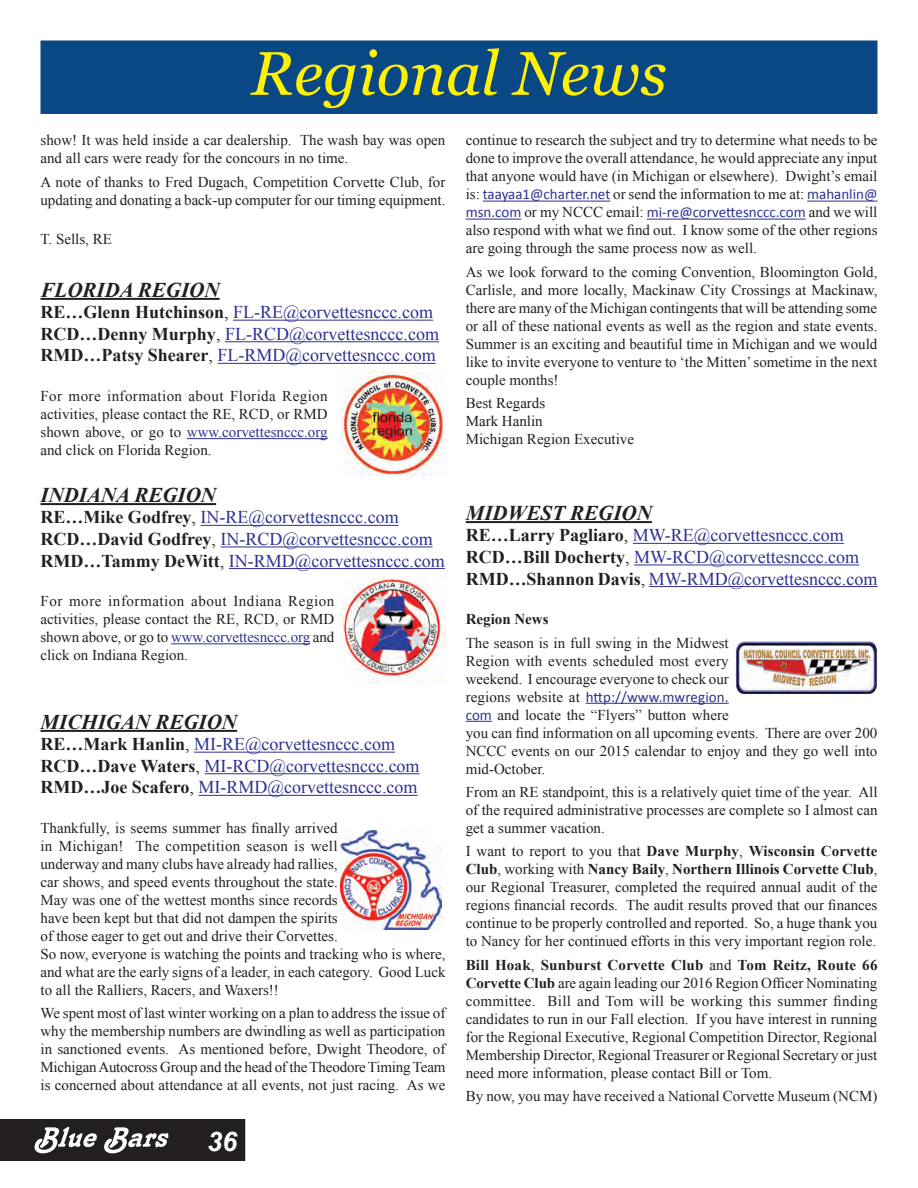
<style>
.page{position:relative;width:918px;height:1188px;background:#fff}
.page>*{position:absolute;margin:0;border:0;box-sizing:border-box;transform-origin:0 0}
.t1{font:italic 61.5px "Georgia";color:#fff101}
.t2{font:italic 700 27px "Arial";color:#fff}
.t3{font:italic 700 21px "Times New Roman";color:#231f20}
.t4{font:18px/21.6px "Times New Roman";color:#2e3092}
.t5{font:15px/18px "Times New Roman";color:#231f20;text-align:justify}
.t6{font:15px "Calibri";color:#2e3092}
.t7{font:700 15px "Times New Roman";color:#231f20}
.s1{font-weight:700;color:#231f20}
.s2{color:#231f20}
.s3{color:#2e3092}
.s4{font-family:"Calibri";color:#2e3092}
.s5{font-family:"Times New Roman";color:#231f20}
.s6{font-weight:700}
</style>
<div class="page">
<svg style="left:0;top:1119px;width:245px;height:42px;background:#3d3a3b"></svg>
<hr style="left:483px;top:201px;width:127px;height:1px;background:#2e3092">
<hr style="left:807px;top:201px;width:70px;height:1px;background:#2e3092">
<hr style="left:466px;top:219px;width:55px;height:1px;background:#2e3092">
<hr style="left:647px;top:219px;width:159px;height:1px;background:#2e3092">
<hr style="left:466px;top:521px;width:186px;height:2px;background:#231f20">
<hr style="left:633px;top:543px;width:211px;height:1px;background:#2e3092">
<hr style="left:634px;top:565px;width:225px;height:1px;background:#2e3092">
<hr style="left:649px;top:586px;width:229px;height:1px;background:#2e3092">
<hr style="left:586px;top:703px;width:143px;height:1px;background:#2e3092">
<svg style="left:466px;top:721px;width:26px;height:1px"></svg>
<div style="left:40px;top:40px;width:838px;height:74px;background:#0a4785;border:3px solid #0a4785"></div>
<img style="left:344px;top:577px;width:102px;height:107px">
<img style="left:341px;top:372px;width:105px;height:104px">
<img style="left:341px;top:831px;width:100px;height:98px">
<hr style="left:40px;top:298px;width:180px;height:2px;background:#231f20">
<hr style="left:233px;top:320px;width:200px;height:1px;background:#2e3092">
<hr style="left:225px;top:341px;width:214px;height:1px;background:#2e3092">
<hr style="left:218px;top:363px;width:218px;height:1px;background:#2e3092">
<hr style="left:187px;top:438px;width:141px;height:1px;background:#2e3092">
<hr style="left:40px;top:503px;width:176px;height:2px;background:#231f20">
<hr style="left:201px;top:525px;width:198px;height:1px;background:#2e3092">
<hr style="left:221px;top:547px;width:212px;height:1px;background:#2e3092">
<hr style="left:229px;top:568px;width:216px;height:1px;background:#2e3092">
<hr style="left:171px;top:643px;width:139px;height:1px;background:#2e3092">
<hr style="left:40px;top:730px;width:197px;height:2px;background:#231f20">
<hr style="left:194px;top:752px;width:201px;height:1px;background:#2e3092">
<hr style="left:205px;top:773px;width:215px;height:1px;background:#2e3092">
<hr style="left:199px;top:795px;width:219px;height:1px;background:#2e3092">
<img style="left:735px;top:641px;width:142px;height:53px">
<h1 class="t1" style="left:251px;top:35px;width:417px">Regional News</h1>
<p class="t5" style="left:40px;top:131px;width:406px">show! It was held inside a car dealership. The wash bay was open and all cars were ready for the concours in no time.</p>
<p class="t5" style="left:40px;top:172px;width:406px">A note of thanks to Fred Dugach, Competition Corvette Club, for updating and donating a back-up computer for our timing equipment.</p>
<p class="t5" style="left:40px;top:230px;width:73px">T. Sells, RE</p>
<h3 class="t3" style="left:40px;top:275px;width:181px">FLORIDA REGION</h3>
<p class="t4" style="left:40px;top:301px;width:400px"><span class="s1">RE…Glenn Hutchinson</span><span class="s2">,</span> FL-RE@corvettesnccc.com<br><span class="s1">RCD…Denny Murphy</span><span class="s2">,</span> FL-RCD@corvettesnccc.com<br><span class="s1">RMD…Patsy Shearer</span><span class="s2">,</span> FL-RMD@corvettesnccc.com</p>
<p class="t5" style="left:40px;top:387px;width:289px">For more information about Florida Region activities, please contact the RE, RCD, or RMD shown above, or go to <span class="s3">www.corvettesnccc.org </span>and click on Florida Region.</p>
<h3 class="t3" style="left:40px;top:480px;width:177px">INDIANA REGION</h3>
<p class="t4" style="left:40px;top:506px;width:406px"><span class="s1">RE…Mike Godfrey</span><span class="s2">,</span> IN-RE@corvettesnccc.com<br><span class="s1">RCD…David Godfrey</span><span class="s2">,</span> IN-RCD@corvettesnccc.com<br><span class="s1">RMD…Tammy DeWitt</span><span class="s2">,</span> IN-RMD@corvettesnccc.com</p>
<p class="t5" style="left:40px;top:592px;width:296px">For more information about Indiana Region activities, please contact the RE, RCD, or RMD shown above, or go to <span class="s3">www.corvettesnccc.org</span> and click on Indiana Region.</p>
<p class="t5" style="left:466px;top:131px;width:413px">continue to research the subject and try to determine what needs to be done to improve the overall attendance, he would appreciate any input that anyone would have (in Michigan or elsewhere). Dwight’s email is: <span class="s4">taayaa1@charter.net</span> or send the information to me at: <span class="s4">mahanlin@</span></p>
<p class="t6" style="left:466px;top:202px;width:413px">msn.com <span class="s5">or my NCCC email:</span> mi-re@corvettesnccc.com <span class="s5">and we will</span></p>
<p class="t5" style="left:466px;top:221px;width:413px">also respond with what we find out. I know some of the other regions are going through the same process now as well.</p>
<p class="t5" style="left:466px;top:262px;width:413px">As we look forward to the coming Convention, Bloomington Gold, Carlisle, and more locally, Mackinaw City Crossings at Mackinaw, there are many of the Michigan contingents that will be attending some or all of these national events as well as the region and state events.<br>Summer is an exciting and beautiful time in Michigan and we would like to invite everyone to venture to ‘the Mitten’ sometime in the next couple months!</p>
<p class="t5" style="left:466px;top:394px;width:170px;text-align:left">Best Regards<br>Mark Hanlin<br>Michigan Region Executive</p>
<h3 class="t3" style="left:466px;top:498px;width:188px">MIDWEST REGION</h3>
<p class="t4" style="left:466px;top:524px;width:413px"><span class="s1">RE…Larry Pagliaro</span><span class="s2">,</span> MW-RE@corvettesnccc.com<br><span class="s1">RCD…Bill Docherty</span><span class="s2">,</span> MW-RCD@corvettesnccc.com<br><span class="s1">RMD…Shannon Davis</span><span class="s2">,</span> MW-RMD@corvettesnccc.com</p>
<p class="t7" style="left:466px;top:608px;width:84px">Region News</p>
<p class="t5" style="left:466px;top:633px;width:265px">The season is in full swing in the Midwest Region with events scheduled most every weekend. I encourage everyone to check our</p>
<p class="t6" style="left:466px;top:686px;width:264px"><span class="s5">regions website at</span> http://www.mwregion.</p>
<p class="t5" style="left:466px;top:705px;width:413px;text-align:left"><span class="s4">com</span> and locate the “Flyers” button where<br>you can find information on all upcoming events. There are over 200<br>NCCC events on our 2015 calendar to enjoy and they go well into mid-October.</p>
<p class="t5" style="left:466px;top:783px;width:413px">From an RE standpoint, this is a relatively quiet time of the year. All of the required administrative processes are complete so I almost can get a summer vacation.</p>
<p class="t5" style="left:466px;top:842px;width:413px">I want to report to you that <span class="s6">Dave Murphy</span>, <span class="s6">Wisconsin Corvette Club</span>, working with <span class="s6">Nancy Baily</span>, <span class="s6">Northern Illinois Corvette Club</span>, our Regional Treasurer, completed the required annual audit of the regions financial records. The audit results proved that our finances continue to be properly controlled and reported. So, a huge thank you to Nancy for her continued efforts in this very important region role.</p>
<p class="t5" style="left:466px;top:955px;width:413px"><span class="s6">Bill Hoak</span>, <span class="s6">Sunburst Corvette Club</span> and <span class="s6">Tom Reitz, Route 66<br>Corvette Club</span> are again leading our 2016 Region Officer Nominating committee. Bill and Tom will be working this summer finding candidates to run in our Fall election. If you have interest in running for the Regional Executive, Regional Competition Director, Regional Membership Director, Regional Treasurer or Regional Secretary or just need more information, please contact Bill or Tom.</p>
<p class="t5" style="left:466px;top:1087px;width:413px">By now, you may have received a National Corvette Museum (NCM)</p>
<h3 class="t3" style="left:40px;top:707px;width:198px">MICHIGAN REGION</h3>
<p class="t4" style="left:40px;top:733px;width:381px"><span class="s1">RE…Mark Hanlin</span><span class="s2">,</span> MI-RE@corvettesnccc.com<br><span class="s1">RCD…Dave Waters</span><span class="s2">,</span> MI-RCD@corvettesnccc.com<br><span class="s1">RMD…Joe Scafero</span><span class="s2">,</span> MI-RMD@corvettesnccc.com</p>
<p class="t5" style="left:40px;top:819px;width:407px;text-align:left">Thankfully, is seems summer has finally arrived<br>in Michigan! The competition season is well<br>underway and many clubs have already had rallies,<br>car shows, and speed events throughout the state.<br>May was one of the wettest months since records<br>have been kept but that did not dampen the spirits<br>of those eager to get out and drive their Corvettes.<br>So now, everyone is watching the points and tracking who is where, and what are the early signs of a leader, in each category. Good Luck to all the Ralliers, Racers, and Waxers!!</p>
<p class="t5" style="left:40px;top:1004px;width:406px">We spent most of last winter working on a plan to address the issue of why the membership numbers are dwindling as well as participation in sanctioned events. As mentioned before, Dwight Theodore, of Michigan Autocross Group and the head of the Theodore Timing Team is concerned about attendance at all events, not just racing. As we</p>
<h2 class="t2" style="left:207px;top:1123px;width:32px">36</h2>
</div>
